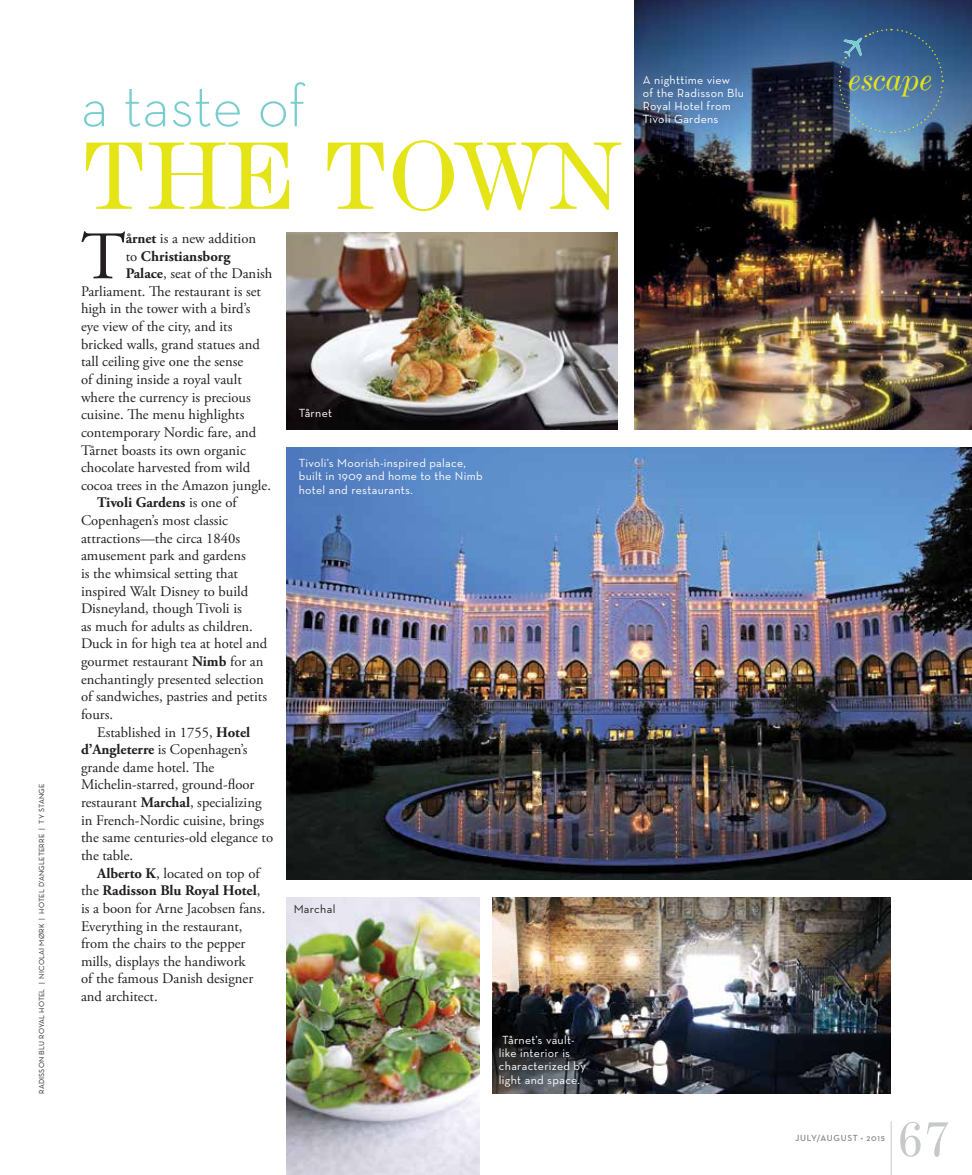
<style>
.page{position:relative;width:972px;height:1175px;background:#fff}
.page>*{position:absolute;margin:0;border:0;box-sizing:border-box;transform-origin:0 0}
.t1{font:100.05px "De Vinne BT Text";color:#e4e417}
.t2{font:67.8px "Adobe Garamond Pro";color:#231f20}
.t3{font:300 60px "Neutra Text";color:#79cdcf}
.t4{font:52.2px "De Vinne BT Text";color:#c7c8ca}
.t5{font:33px "De Vinne BT Italic Text";letter-spacing:.005em;color:#e4e417}
.t6{font:14.7px "Adobe Garamond Pro";color:#231f20}
.t7{font:700 14.7px "Adobe Garamond Pro";color:#231f20}
.t8{font:12px/13.2px "Neutra Text";letter-spacing:.025em;color:#fff}
.t9{font:12px "Neutra Text";letter-spacing:.025em;color:#231f20}
.t10{font:700 9px "Neutra Display";letter-spacing:.085em;color:#8a8c8e}
.t11{font:7.5px "Neutra Text";letter-spacing:.025em;color:#231f20}
.s1{font-weight:700}
.s2{font-weight:400}
</style>
<div class="page">
<img style="left:634px;top:0;width:338px;height:430px">
<img style="left:287px;top:232px;width:331px;height:198px">
<svg style="left:838px;top:28px;width:106px;height:106px;background:#49729d"></svg>
<img style="left:493px;top:897px;width:398px;height:197px">
<img style="left:287px;top:447px;width:685px;height:432px">
<img style="left:287px;top:897px;width:192px;height:277px">
<hr style="left:891px;top:1120px;width:1px;height:54px;background:#c7c8ca">
<p class="t11" style="left:37px;top:1094px;width:312px;rotate:-90deg">RADISSON BLU ROYAL HOTEL | NICOLAI MØRK | HOTEL D’ANGLETERRE | TY STANGE</p>
<h3 class="t3" style="left:81px;top:69px;width:226px">a taste of</h3>
<h1 class="t1" style="left:81px;top:115px;width:542px">THE TOWN</h1>
<h2 class="t2" style="left:81px;top:216px;width:46px">T</h2>
<p class="t6" style="left:126px;top:229px;width:132px"><span class="s1">årnet</span> is a new addition</p>
<p class="t7" style="left:126px;top:247px;width:106px"><span class="s2">to</span> Christiansborg</p>
<p class="t6" style="left:126px;top:265px;width:148px"><span class="s1">Palace</span>, seat of the Danish</p>
<p class="t6" style="left:81px;top:282px;width:182px">Parliament. The restaurant is set</p>
<p class="t6" style="left:81px;top:300px;width:171px">high in the tower with a bird’s</p>
<p class="t6" style="left:81px;top:317px;width:153px">eye view of the city, and its</p>
<p class="t6" style="left:81px;top:335px;width:180px">bricked walls, grand statues and</p>
<p class="t6" style="left:81px;top:353px;width:164px">tall ceiling give one the sense</p>
<p class="t6" style="left:81px;top:370px;width:162px">of dining inside a royal vault</p>
<p class="t6" style="left:81px;top:388px;width:171px">where the currency is precious</p>
<p class="t6" style="left:81px;top:406px;width:165px">cuisine. The menu highlights</p>
<p class="t6" style="left:81px;top:423px;width:177px">contemporary Nordic fare, and</p>
<p class="t6" style="left:81px;top:441px;width:166px">Tårnet boasts its own organic</p>
<p class="t6" style="left:81px;top:458px;width:171px">chocolate harvested from wild</p>
<p class="t6" style="left:81px;top:476px;width:192px">cocoa trees in the Amazon jungle.</p>
<p class="t7" style="left:97px;top:494px;width:141px">Tivoli Gardens <span class="s2">is one of</span></p>
<p class="t6" style="left:81px;top:511px;width:149px">Copenhagen’s most classic</p>
<p class="t6" style="left:81px;top:529px;width:161px">attractions—the circa 1840s</p>
<p class="t6" style="left:81px;top:547px;width:166px">amusement park and gardens</p>
<p class="t6" style="left:81px;top:564px;width:159px">is the whimsical setting that</p>
<p class="t6" style="left:81px;top:582px;width:169px">inspired Walt Disney to build</p>
<p class="t6" style="left:81px;top:599px;width:162px">Disneyland, though Tivoli is</p>
<p class="t6" style="left:81px;top:617px;width:173px">as much for adults as children.</p>
<p class="t6" style="left:81px;top:635px;width:188px">Duck in for high tea at hotel and</p>
<p class="t6" style="left:81px;top:652px;width:184px">gourmet restaurant <span class="s1">Nimb</span> for an</p>
<p class="t6" style="left:81px;top:670px;width:184px">enchantingly presented selection</p>
<p class="t6" style="left:81px;top:688px;width:188px">of sandwiches, pastries and petits</p>
<p class="t6" style="left:81px;top:705px;width:34px">fours.</p>
<p class="t6" style="left:97px;top:723px;width:155px">Established in 1755, <span class="s1">Hotel</span></p>
<p class="t6" style="left:81px;top:740px;width:168px"><span class="s1">d’Angleterre</span> is Copenhagen’s</p>
<p class="t6" style="left:81px;top:758px;width:135px">grande dame hotel. The</p>
<p class="t6" style="left:81px;top:776px;width:175px">Michelin-starred, ground-floor</p>
<p class="t6" style="left:81px;top:793px;width:182px">restaurant <span class="s1">Marchal</span>, specializing</p>
<p class="t6" style="left:81px;top:811px;width:185px">in French-Nordic cuisine, brings</p>
<p class="t6" style="left:81px;top:829px;width:194px">the same centuries-old elegance to</p>
<p class="t6" style="left:81px;top:846px;width:54px">the table.</p>
<p class="t6" style="left:97px;top:864px;width:164px"><span class="s1">Alberto K</span>, located on top of</p>
<p class="t7" style="left:81px;top:882px;width:181px"><span class="s2">the</span> Radisson Blu Royal Hotel<span class="s2">,</span></p>
<p class="t6" style="left:81px;top:899px;width:186px">is a boon for Arne Jacobsen fans.</p>
<p class="t6" style="left:81px;top:917px;width:163px">Everything in the restaurant,</p>
<p class="t6" style="left:81px;top:934px;width:166px">from the chairs to the pepper</p>
<p class="t6" style="left:81px;top:952px;width:166px">mills, displays the handiwork</p>
<p class="t6" style="left:81px;top:970px;width:174px">of the famous Danish designer</p>
<p class="t6" style="left:81px;top:987px;width:78px">and architect.</p>
<p class="t8" style="left:299px;top:406px;width:35px">Tårnet</p>
<p class="t8" style="left:299px;top:456px;width:185px">Tivoli’s Moorish-inspired palace, built in 1909 and home to the Nimb hotel and restaurants.</p>
<p class="t9" style="left:294px;top:901px;width:43px">Marchal</p>
<p class="t8" style="left:499px;top:1033px;width:88px">Tårnet’s vault&shy;like interior is characterized by light and space.</p>
<p class="t8" style="left:643px;top:73px;width:103px">A nighttime view<br>of the Radisson Blu<br>Royal Hotel from<br>Tivoli Gardens</p>
<h3 class="t5" style="left:849px;top:59px;width:85px">escape</h3>
<p class="t10" style="left:795px;top:1133px;width:91px">JULY/AUGUST • 2015</p>
<h3 class="t4" style="left:897px;top:1107px;width:56px">67</h3>
</div>
